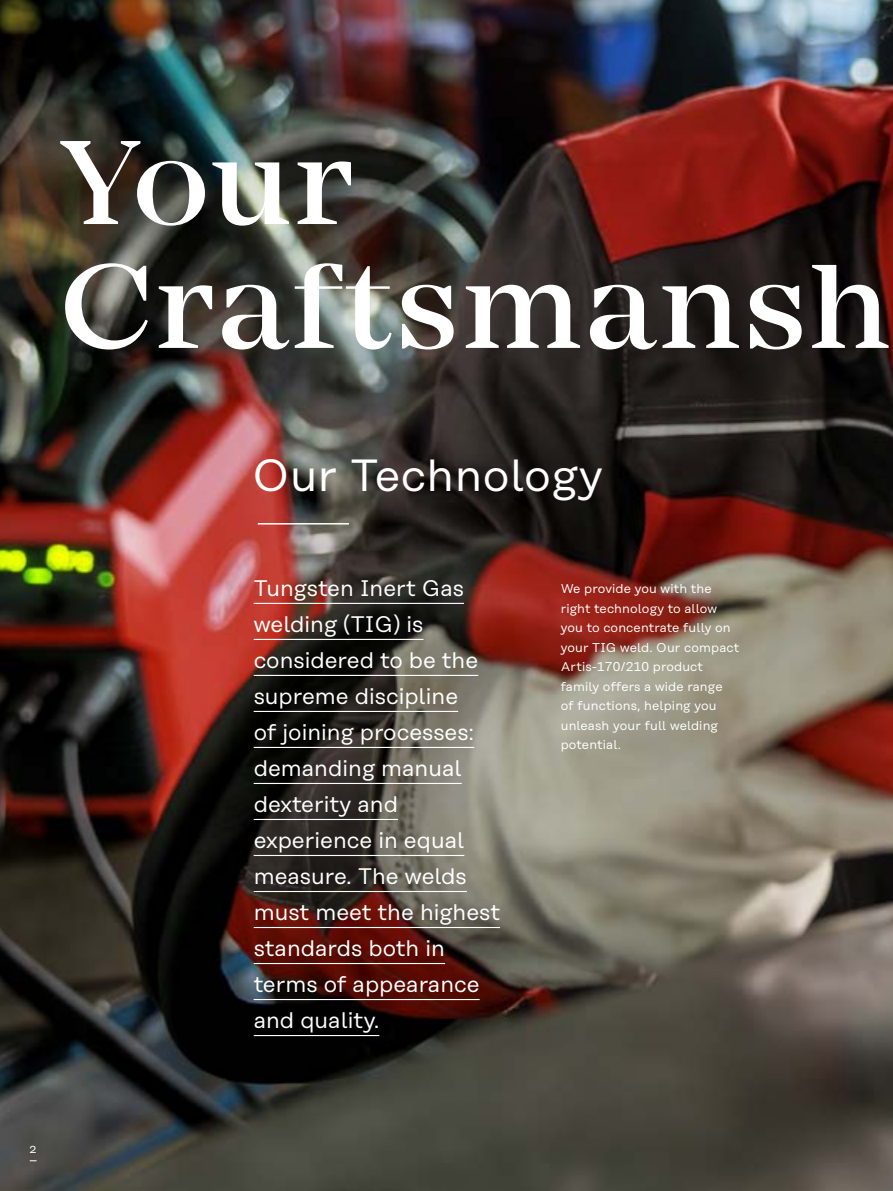
<style>
.page{position:relative;width:893px;height:1191px;background:#fff}
.page>*{position:absolute;margin:0;border:0;box-sizing:border-box;transform-origin:0 0}
.t1{font:500 123.9px/123.9px "Mirador";letter-spacing:.02em;color:#fff}
.t2{font:45px "Rational Text";letter-spacing:.01em;color:#fff}
.t3{font:22.5px/36px "Rational Text";color:#fff}
.t4{font:12.75px/19.5px "Rational Text";letter-spacing:.01em;color:#fff}
.t5{font:12px "Rational Text";color:#fff}
</style>
<div class="page">
<img style="left:0;top:0;width:893px;height:1191px">
<hr style="left:258px;top:523px;width:91px;height:1px;background:#fff">
<hr style="left:254px;top:603px;width:210px;height:1px;background:#fff">
<hr style="left:254px;top:639px;width:169px;height:1px;background:#fff">
<hr style="left:254px;top:675px;width:224px;height:1px;background:#fff">
<hr style="left:254px;top:711px;width:204px;height:1px;background:#fff">
<hr style="left:254px;top:747px;width:220px;height:1px;background:#fff">
<hr style="left:254px;top:783px;width:208px;height:1px;background:#fff">
<hr style="left:254px;top:819px;width:144px;height:1px;background:#fff">
<hr style="left:254px;top:855px;width:210px;height:1px;background:#fff">
<hr style="left:254px;top:891px;width:213px;height:1px;background:#fff">
<hr style="left:254px;top:927px;width:246px;height:1px;background:#fff">
<hr style="left:254px;top:963px;width:191px;height:1px;background:#fff">
<hr style="left:254px;top:999px;width:226px;height:1px;background:#fff">
<hr style="left:254px;top:1035px;width:125px;height:1px;background:#fff">
<h1 class="t1" style="left:60px;top:122px;width:832px">Your<br>Craftsmansh</h1>
<h2 class="t2" style="left:252px;top:450px;width:352px">Our Technology</h2>
<p class="t3" style="left:254px;top:570px;width:248px">Tungsten Inert Gas welding (TIG) is considered to be the supreme discipline<br>of joining processes: demanding manual dexterity and experience in equal measure. The welds must meet the highest standards both in terms of appearance and quality.</p>
<p class="t4" style="left:561px;top:579px;width:180px">We provide you with the right technology to allow you to concentrate fully on your TIG weld. Our compact<br>Artis-170/210 product family offers a wide range<br>of functions, helping you unleash your full welding potential.</p>
<p class="t5" style="left:30px;top:1142px;width:8px">2</p>
</div>
